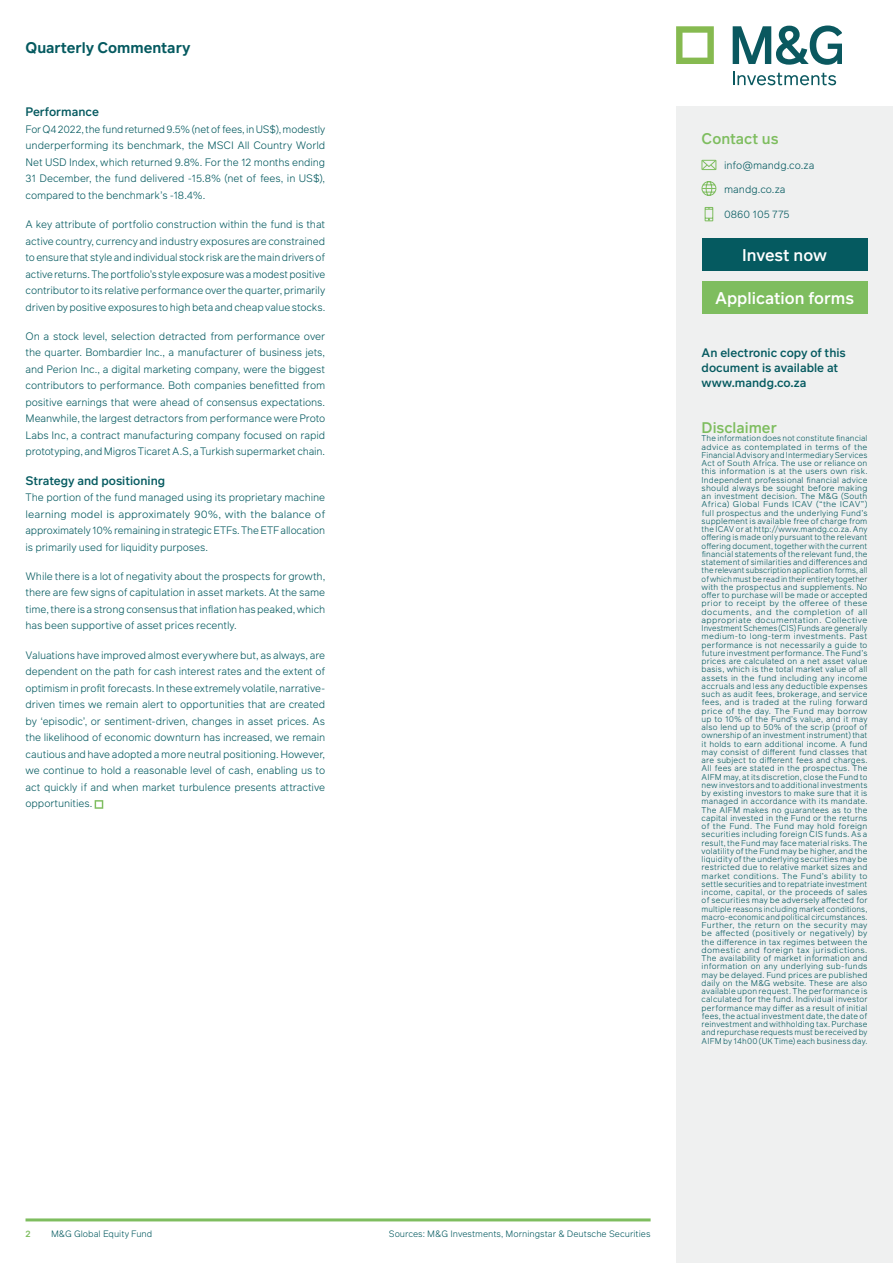
<style>
.page{position:relative;width:893px;height:1263px;background:#fff}
.page>*{position:absolute;margin:0;border:0;box-sizing:border-box;transform-origin:0 0}
.t1{font:500 16.5px "Infra";color:#fff}
.t2{font:600 15px "Infra";color:#055a60}
.t3{font:500 15px "Infra";color:#7ebd5f}
.t4{font:500 12px/15px "Infra";color:#055a60}
.t5{font:300 10.5px/16.5px "Infra";letter-spacing:-.01em;color:#055a60;text-align:justify}
.t6{font:300 9px "Infra";color:#055a60}
.t7{font:500 9px "Infra";color:#7ebd5f}
.t8{font:300 8.25px/8.2px "Infra";letter-spacing:.015em;color:#055a60;text-align:justify}
</style>
<div class="page">
<svg style="left:733px;top:26px;width:109px;height:39px"></svg>
<svg style="left:733px;top:72px;width:103px;height:13px"></svg>
<svg style="left:676px;top:26px;width:38px;height:38px"></svg>
<div style="left:676px;top:107px;width:217px;height:1156px;background:#eff0f0"></div>
<svg style="left:704px;top:207px;width:9px;height:15px"></svg>
<svg style="left:701px;top:181px;width:16px;height:15px"></svg>
<svg style="left:701px;top:159px;width:16px;height:11px"></svg>
<div style="left:702px;top:238px;width:165px;height:33px;background:#055a60"></div>
<div style="left:702px;top:281px;width:165px;height:33px;background:#7ebd5f"></div>
<hr style="left:26px;top:1218px;width:625px;height:3px;background:#7ebd5f">
<svg style="left:95px;top:800px;width:8px;height:9px"></svg>
<h2 class="t2" style="left:26px;top:37px;width:167px">Quarterly Commentary</h2>
<h3 class="t4" style="left:26px;top:104px;width:75px">Performance</h3>
<p class="t5" style="left:26px;top:120px;width:301px">For Q4 2022, the fund returned 9.5% (net of fees, in US$), modestly underperforming its benchmark, the MSCI All Country World Net USD Index, which returned 9.8%. For the 12 months ending 31 December, the fund delivered -15.8% (net of fees, in US$), compared to the benchmark’s -18.4%.</p>
<p class="t5" style="left:26px;top:216px;width:301px">A key attribute of portfolio construction within the fund is that active country, currency and industry exposures are constrained to ensure that style and individual stock risk are the main drivers of active returns. The portfolio’s style exposure was a modest positive contributor to its relative performance over the quarter, primarily driven by positive exposures to high beta and cheap value stocks.</p>
<p class="t5" style="left:26px;top:327px;width:301px">On a stock level, selection detracted from performance over the quarter. Bombardier Inc., a manufacturer of business jets, and Perion Inc., a digital marketing company, were the biggest contributors to performance. Both companies benefitted from positive earnings that were ahead of consensus expectations.<br>Meanwhile, the largest detractors from performance were Proto Labs Inc, a contract manufacturing company focused on rapid prototyping, and Migros Ticaret A.S, a Turkish supermarket chain.</p>
<h3 class="t4" style="left:26px;top:472px;width:141px">Strategy and positioning</h3>
<p class="t5" style="left:26px;top:489px;width:301px">The portion of the fund managed using its proprietary machine learning model is approximately 90%, with the balance of approximately 10% remaining in strategic ETFs. The ETF allocation is primarily used for liquidity purposes.</p>
<p class="t5" style="left:26px;top:567px;width:301px">While there is a lot of negativity about the prospects for growth, there are few signs of capitulation in asset markets. At the same time, there is a strong consensus that inflation has peaked, which has been supportive of asset prices recently.</p>
<p class="t5" style="left:26px;top:646px;width:301px">Valuations have improved almost everywhere but, as always, are dependent on the path for cash interest rates and the extent of optimism in profit forecasts. In these extremely volatile, narrative&shy;driven times we remain alert to opportunities that are created by ‘episodic’, or sentiment-driven, changes in asset prices. As the likelihood of economic downturn has increased, we remain cautious and have adopted a more neutral positioning. However, we continue to hold a reasonable level of cash, enabling us to act quickly if and when market turbulence presents attractive opportunities.</p>
<h2 class="t3" style="left:702px;top:128px;width:79px">Contact us</h2>
<p class="t5" style="left:724px;top:157px;width:92px">info@mandg.co.za</p>
<p class="t5" style="left:724px;top:180px;width:63px">mandg.co.za</p>
<p class="t5" style="left:724px;top:205px;width:67px">0860 105 775</p>
<h1 class="t1" style="left:742px;top:243px;width:86px">Invest now</h1>
<h1 class="t1" style="left:715px;top:287px;width:140px">Application forms</h1>
<h3 class="t4" style="left:702px;top:345px;width:146px">An electronic copy of this document is available at www.mandg.co.za</h3>
<h2 class="t3" style="left:702px;top:417px;width:77px">Disclaimer</h2>
<p class="t8" style="left:702px;top:434px;width:167px">The information does not constitute financial advice as contemplated in terms of the Financial Advisory and Intermediary Services Act of South Africa. The use or reliance on this information is at the users own risk.<br>Independent professional financial advice should always be sought before making an investment decision. The M&amp;G (South Africa) Global Funds ICAV (“the ICAV”) full prospectus and the underlying Fund’s supplement is available free of charge from the ICAV or at http://www.mandg.co.za. Any offering is made only pursuant to the relevant offering document, together with the current financial statements of the relevant fund, the statement of similarities and differences and the relevant subscription application forms, all of which must be read in their entirety together with the prospectus and supplements. No offer to purchase will be made or accepted prior to receipt by the offeree of these documents, and the completion of all appropriate documentation. Collective Investment Schemes (CIS) Funds are generally medium-to long-term investments. Past performance is not necessarily a guide to future investment performance. The Fund’s prices are calculated on a net asset value basis, which is the total market value of all assets in the fund including any income accruals and less any deductible expenses such as audit fees, brokerage, and service fees, and is traded at the ruling forward price of the day. The Fund may borrow up to 10% of the Fund’s value, and it may also lend up to 50% of the scrip (proof of ownership of an investment instrument) that it holds to earn additional income. A fund may consist of different fund classes that are subject to different fees and charges.<br>All fees are stated in the prospectus. The AIFM may, at its discretion, close the Fund to new investors and to additional investments by existing investors to make sure that it is managed in accordance with its mandate.<br>The AIFM makes no guarantees as to the capital invested in the Fund or the returns of the Fund. The Fund may hold foreign securities including foreign CIS funds. As a result, the Fund may face material risks. The volatility of the Fund may be higher, and the liquidity of the underlying securities may be restricted due to relative market sizes and market conditions. The Fund’s ability to settle securities and to repatriate investment income, capital, or the proceeds of sales of securities may be adversely affected for multiple reasons including market conditions, macro-economic and political circumstances.<br>Further, the return on the security may be affected (positively or negatively) by the difference in tax regimes between the domestic and foreign tax jurisdictions.<br>The availability of market information and information on any underlying sub-funds may be delayed. Fund prices are published daily on the M&amp;G website. These are also available upon request. The performance is calculated for the fund. Individual investor performance may differ as a result of initial fees, the actual investment date, the date of reinvestment and withholding tax. Purchase and repurchase requests must be received by AIFM by 14h00 (UK Time) each business day.</p>
<p class="t7" style="left:26px;top:1228px;width:7px">2</p>
<p class="t6" style="left:51px;top:1228px;width:103px">M&amp;G Global Equity Fund</p>
<p class="t6" style="left:389px;top:1228px;width:263px">Sources: M&amp;G Investments, Morningstar &amp; Deutsche Securities</p>
</div>
